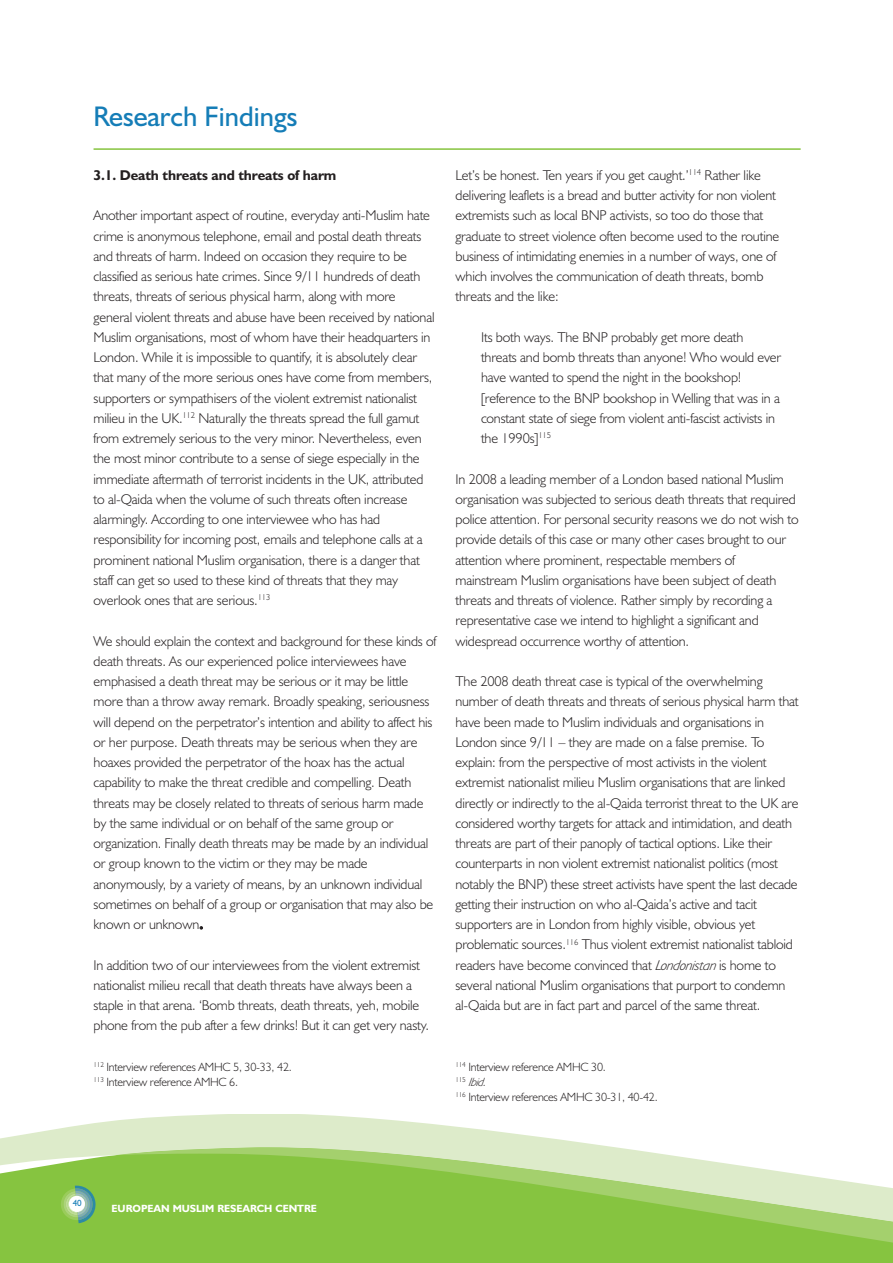
<style>
.page{position:relative;width:893px;height:1263px;background:#fff}
.page>*{position:absolute;margin:0;border:0;box-sizing:border-box;transform-origin:0 0}
.t1{font:28.5px "Humanist 521 BT";color:#157db7}
.t2{font:300 14.25px/20.2px "Humanist 521 BT";letter-spacing:-.01em;color:#231f20}
.t3{font:700 14.25px "Humanist 521 BT";letter-spacing:-.01em;color:#231f20}
.t4{font:300 12px/15px "Humanist 521 BT";letter-spacing:-.02em;color:#231f20}
.t5{font:700 10.5px "Humanist 521 BT";color:#fff}
.t6{font:9px "Humanist 521 BT";color:#157db7}
.s1{font-weight:700}
.s2{font-style:italic}
</style>
<div class="page">
<svg style="left:0;top:1114px;width:612px;height:149px;fill:#ddebca"></svg>
<svg style="left:115px;top:1147px;width:778px;height:116px;fill:#86c440"></svg>
<svg style="left:57px;top:1185px;width:39px;height:38px"></svg>
<div style="left:69px;top:1196px;width:16px;height:16px;background:#fff;border-radius:50%"></div>
<hr style="left:94px;top:148px;width:707px;height:2px;background:#86c43f">
<h1 class="t1" style="left:94px;top:107px;width:205px">Research Findings</h1>
<p class="t3" style="left:94px;top:170px;width:244px">3.1. Death threats and threats of harm</p>
<p class="t2" style="left:94px;top:207px;width:343px">Another important aspect of routine, everyday anti-Muslim hate crime is anonymous telephone, email and postal death threats and threats of harm. Indeed on occasion they require to be classified as serious hate crimes. Since 9/11 hundreds of death threats, threats of serious physical harm, along with more general violent threats and abuse have been received by national Muslim organisations, most of whom have their headquarters in London. While it is impossible to quantify, it is absolutely clear that many of the more serious ones have come from members, supporters or sympathisers of the violent extremist nationalist milieu in the UK.<sup>112</sup> Naturally the threats spread the full gamut from extremely serious to the very minor. Nevertheless, even the most minor contribute to a sense of siege especially in the immediate aftermath of terrorist incidents in the UK, attributed to al-Qaida when the volume of such threats often increase alarmingly. According to one interviewee who has had responsibility for incoming post, emails and telephone calls at a prominent national Muslim organisation, there is a danger that staff can get so used to these kind of threats that they may overlook ones that are serious.<sup>113</sup></p>
<p class="t2" style="left:94px;top:632px;width:344px">We should explain the context and background for these kinds of death threats. As our experienced police interviewees have emphasised a death threat may be serious or it may be little more than a throw away remark. Broadly speaking, seriousness will depend on the perpetrator’s intention and ability to affect his or her purpose. Death threats may be serious when they are hoaxes provided the perpetrator of the hoax has the actual capability to make the threat credible and compelling. Death threats may be closely related to threats of serious harm made by the same individual or on behalf of the same group or organization. Finally death threats may be made by an individual or group known to the victim or they may be made anonymously, by a variety of means, by an unknown individual sometimes on behalf of a group or organisation that may also be known or unknown<span class="s1">.</span></p>
<p class="t2" style="left:94px;top:956px;width:337px">In addition two of our interviewees from the violent extremist nationalist milieu recall that death threats have always been a staple in that arena. ‘Bomb threats, death threats, yeh, mobile phone from the pub after a few drinks! But it can get very nasty.</p>
<p class="t2" style="left:455px;top:166px;width:325px">Let’s be honest. Ten years if you get caught.’<sup>114</sup> Rather like delivering leaflets is a bread and butter activity for non violent extremists such as local BNP activists, so too do those that graduate to street violence often become used to the routine business of intimidating enemies in a number of ways, one of which involves the communication of death threats, bomb threats and the like:</p>
<p class="t2" style="left:481px;top:328px;width:302px">Its both ways. The BNP probably get more death threats and bomb threats than anyone! Who would ever have wanted to spend the night in the bookshop! [reference to the BNP bookshop in Welling that was in a constant state of siege from violent anti-fascist activists in the 1990s]<sup>115</sup></p>
<p class="t2" style="left:455px;top:470px;width:345px">In 2008 a leading member of a London based national Muslim organisation was subjected to serious death threats that required police attention. For personal security reasons we do not wish to provide details of this case or many other cases brought to our attention where prominent, respectable members of mainstream Muslim organisations have been subject of death threats and threats of violence. Rather simply by recording a representative case we intend to highlight a significant and widespread occurrence worthy of attention.</p>
<p class="t2" style="left:455px;top:673px;width:345px">The 2008 death threat case is typical of the overwhelming number of death threats and threats of serious physical harm that have been made to Muslim individuals and organisations in London since 9/11 – they are made on a false premise. To explain: from the perspective of most activists in the violent extremist nationalist milieu Muslim organisations that are linked directly or indirectly to the al-Qaida terrorist threat to the UK are considered worthy targets for attack and intimidation, and death threats are part of their panoply of tactical options. Like their counterparts in non violent extremist nationalist politics (most notably the BNP) these street activists have spent the last decade getting their instruction on who al-Qaida’s active and tacit supporters are in London from highly visible, obvious yet problematic sources.<sup>116</sup> Thus violent extremist nationalist tabloid readers have become convinced that <span class="s2">Londonistan</span>is home to several national Muslim organisations that purport to condemn al-Qaida but are in fact part and parcel of the same threat.</p>
<p class="t4" style="left:94px;top:1061px;width:200px"><sup>112</sup> Interview references AMHC 5, 30-33, 42.<br><sup>113</sup> Interview reference AMHC 6.</p>
<p class="t4" style="left:455px;top:1061px;width:204px"><sup>114</sup> Interview reference AMHC 30.<br><sup>1</sup> <sup>1</sup> <sup>5</sup> <span class="s2">Ibid.<br></span><sup>116</sup> Interview references AMHC 30-31, 40-42.</p>
<p class="t6" style="left:73px;top:1200px;width:10px">40</p>
<p class="t5" style="left:112px;top:1204px;width:207px">EUROPEAN MUSLIM RESEARCH CENTRE</p>
</div>
